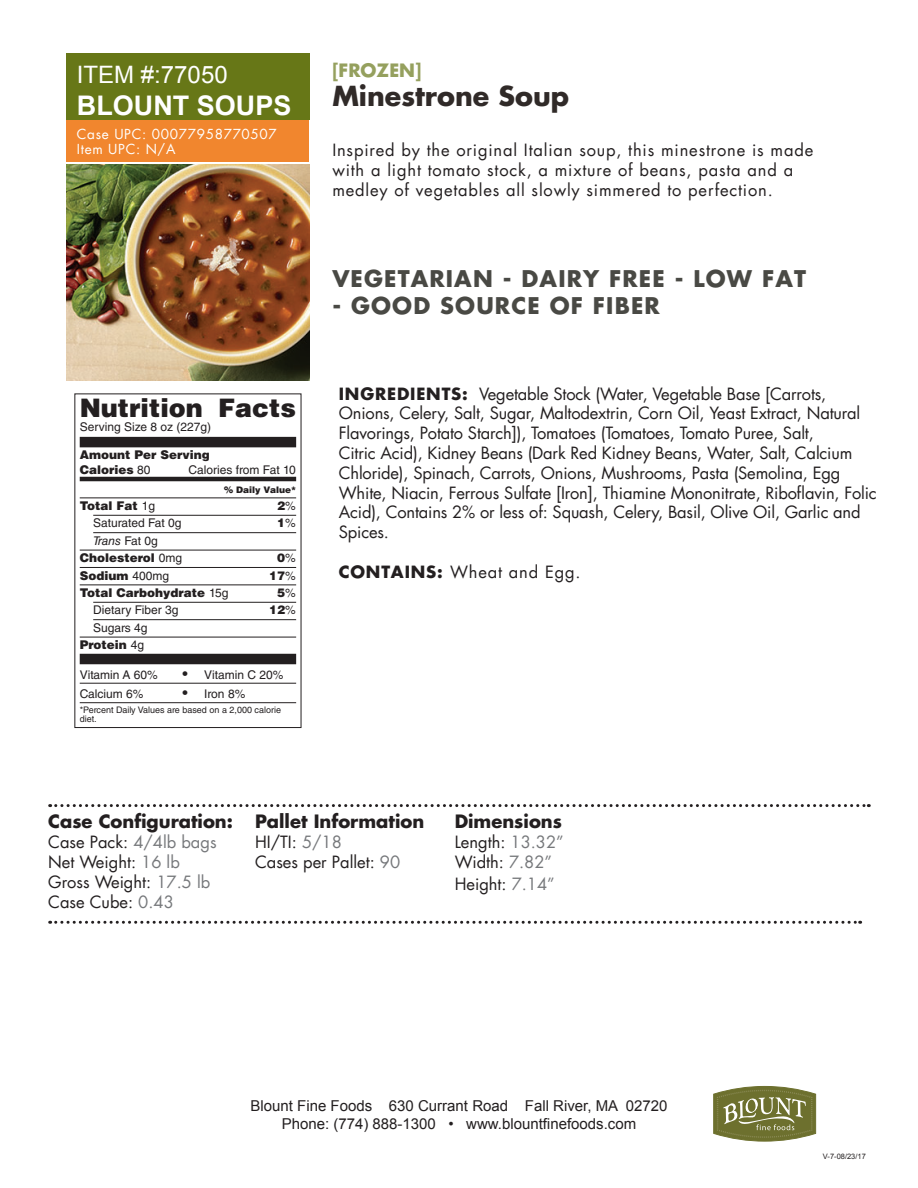
<style>
.page{position:relative;width:918px;height:1188px;background:#fff}
.page>*{position:absolute;margin:0;border:0;box-sizing:border-box;transform-origin:0 0}
.t1{font:700 27px "Futura";color:#302a28}
.t2{font:700 27px "Arial";color:#fff}
.t3{font:900 25.5px "Helvetica LT Std";color:#231f20}
.t4{font:24px "Arial";color:#fff}
.t5{font:700 22.5px "Futura";letter-spacing:.05em;color:#494944}
.t6{font:700 18px "Futura";color:#231f20}
.t7{font:700 18px "Futura";color:#95a05e}
.t8{font:16.5px/19.8px "Futura";letter-spacing:-.01em;color:#231f20}
.t9{font:16.5px/19.8px "Futura";letter-spacing:.05em;color:#231f20}
.t10{font:15px/18px "Arial";color:#231f20;text-align:center}
.t11{font:13.5px/15px "Futura";letter-spacing:.05em;color:#fff}
.t12{font:12px/17.4px "Helvetica LT Std";color:#231f20;text-align:right}
.t13{font:900 12px/14.4px "Helvetica LT Std";color:#231f20}
.t14{font:9px/9px "Helvetica LT Std";color:#231f20}
.t15{font:900 9px "Helvetica LT Std";color:#231f20}
.t16{font:7.5px "Arial";color:#231f20}
.s1{font-weight:400}
.s2{font-weight:400;font-style:italic}
.s3{font-weight:900}
.s4{font-size:15px}
.s5{font-weight:700}
.s6{color:#76787b}
</style>
<div class="page">
<div style="left:66px;top:54px;width:243px;height:66px;background:#677717"></div>
<img style="left:66px;top:164px;width:243px;height:216px">
<svg style="left:713px;top:1086px;width:103px;height:55px;background:#898c57"></svg>
<div style="left:66px;top:120px;width:243px;height:41px;background:#f1862e"></div>
<svg style="left:50px;top:804px;width:819px;height:3px"></svg>
<svg style="left:50px;top:921px;width:811px;height:3px"></svg>
<div style="left:80px;top:437px;width:216px;height:10px;background:#231f20"></div>
<hr style="left:80px;top:477px;width:216px;height:4px;background:#231f20">
<hr style="left:80px;top:498px;width:216px;height:1px;background:#231f20">
<hr style="left:93px;top:515px;width:203px;height:1px;background:#231f20">
<hr style="left:93px;top:532px;width:203px;height:1px;background:#231f20">
<hr style="left:80px;top:550px;width:216px;height:1px;background:#231f20">
<hr style="left:80px;top:567px;width:216px;height:1px;background:#231f20">
<hr style="left:80px;top:585px;width:216px;height:1px;background:#231f20">
<hr style="left:93px;top:602px;width:203px;height:1px;background:#231f20">
<hr style="left:93px;top:619px;width:203px;height:1px;background:#231f20">
<hr style="left:80px;top:637px;width:216px;height:1px;background:#231f20">
<div style="left:80px;top:654px;width:216px;height:10px;background:#231f20"></div>
<hr style="left:80px;top:683px;width:216px;height:1px;background:#231f20">
<hr style="left:80px;top:702px;width:216px;height:1px;background:#231f20">
<h3 class="t4" style="left:77px;top:58px;width:152px">ITEM #:77050</h3>
<h1 class="t2" style="left:77px;top:87px;width:216px">BLOUNT SOUPS</h1>
<p class="t11" style="left:77px;top:126px;width:202px">Case UPC: 00077958770507<br>Item UPC: N/A</p>
<h2 class="t3" style="left:80px;top:391px;width:218px">Nutrition Facts</h2>
<p class="t12" style="left:80px;top:419px;width:133px">Serving Size 8 oz (227g)</p>
<p class="t13" style="left:80px;top:448px;width:132px">Amount Per Serving<br>Calories <span class="s1">80</span></p>
<p class="t12" style="left:189px;top:461px;width:109px">Calories from Fat 10</p>
<p class="t15" style="left:224px;top:484px;width:74px">% Daily Value*</p>
<p class="t13" style="left:80px;top:498px;width:77px">Total Fat <span class="s1">1g</span></p>
<p class="t13" style="left:277px;top:498px;width:20px">2<span class="s1">%</span></p>
<p class="t12" style="left:93px;top:515px;width:90px">Saturated Fat 0g</p>
<p class="t13" style="left:277px;top:516px;width:20px">1<span class="s1">%</span></p>
<p class="t13" style="left:80px;top:532px;width:104px;line-height:17.4px;text-indent:14px"><span class="s2">Trans</span> <span class="s1">Fat 0g<br></span>Cholesterol <span class="s1">0mg</span></p>
<p class="t13" style="left:277px;top:550px;width:20px">0<span class="s1">%</span></p>
<p class="t13" style="left:80px;top:568px;width:91px">Sodium <span class="s1">400mg</span></p>
<p class="t13" style="left:269px;top:568px;width:28px">17<span class="s1">%</span></p>
<p class="t13" style="left:80px;top:585px;width:150px">Total Carbohydrate <span class="s1">15g</span></p>
<p class="t13" style="left:277px;top:585px;width:20px">5<span class="s1">%</span></p>
<p class="t12" style="left:93px;top:602px;width:87px">Dietary Fiber 3g</p>
<p class="t13" style="left:269px;top:603px;width:28px">12<span class="s1">%</span></p>
<p class="t12" style="left:80px;top:619px;width:69px">Sugars 4g<br><span class="s3">Protein</span> 4g</p>
<p class="t12" style="left:80px;top:666px;width:79px">Vitamin A 60%</p>
<p class="t12" style="left:182px;top:666px;width:102px"><span class="s4">•</span> Vitamin C 20%</p>
<p class="t12" style="left:80px;top:685px;width:65px">Calcium 6%</p>
<p class="t12" style="left:182px;top:685px;width:64px"><span class="s4">•</span> Iron 8%</p>
<p class="t14" style="left:80px;top:705px;width:203px">*Percent Daily Values are based on a 2,000 calorie diet.</p>
<p class="t7" style="left:332px;top:57px;width:91px">[FROZEN]</p>
<h1 class="t1" style="left:332px;top:77px;width:238px">Minestrone Soup</h1>
<p class="t9" style="left:332px;top:140px;width:483px">Inspired by the original Italian soup, this minestrone is made with a light tomato stock, a mixture of beans, pasta and a medley of vegetables all slowly simmered to perfection.</p>
<h3 class="t5" style="left:332px;top:262px;width:475px">VEGETARIAN - DAIRY FREE - LOW FAT</h3>
<h3 class="t5" style="left:332px;top:289px;width:329px">- GOOD SOURCE OF FIBER</h3>
<p class="t8" style="left:339px;top:383px;width:540px"><span class="s5">INGREDIENTS:</span> Vegetable Stock (Water, Vegetable Base [Carrots, Onions, Celery, Salt, Sugar, Maltodextrin, Corn Oil, Yeast Extract, Natural Flavorings, Potato Starch]), Tomatoes (Tomatoes, Tomato Puree, Salt,<br>Citric Acid), Kidney Beans (Dark Red Kidney Beans, Water, Salt, Calcium Chloride), Spinach, Carrots, Onions, Mushrooms, Pasta (Semolina, Egg White, Niacin, Ferrous Sulfate [Iron], Thiamine Mononitrate, Riboflavin, Folic Acid), Contains 2% or less of: Squash, Celery, Basil, Olive Oil, Garlic and Spices.</p>
<p class="t9" style="left:339px;top:562px;width:243px"><span class="s5">CONTAINS:</span> Wheat and Egg.</p>
<p class="t6" style="left:48px;top:809px;width:186px">Case Configuration:</p>
<p class="t8" style="left:48px;top:832px;width:170px">Case Pack: <span class="s6">4/4lb bags<br></span>Net Weight: <span class="s6">16 lb<br></span>Gross Weight: <span class="s6">17.5 lb<br></span>Case Cube: <span class="s6">0.43</span></p>
<p class="t6" style="left:255px;top:809px;width:171px">Pallet Information</p>
<p class="t8" style="left:255px;top:832px;width:147px">HI/TI: <span class="s6">5/18<br></span>Cases per Pallet: <span class="s6">90</span></p>
<p class="t6" style="left:455px;top:809px;width:109px">Dimensions</p>
<p class="t8" style="left:455px;top:832px;width:111px">Length: <span class="s6">13.32”<br></span>Width: <span class="s6">7.82”</span></p>
<p class="t8" style="left:455px;top:873px;width:102px">Height: <span class="s6">7.14”</span></p>
<p class="t10" style="left:251px;top:1096px;width:418px">Blount Fine Foods 630 Currant Road Fall River, MA 02720<br>Phone: (774) 888-1300 • www.blountfinefoods.com</p>
<p class="t16" style="left:823px;top:1151px;width:44px">V-7-08/23/17</p>
</div>
